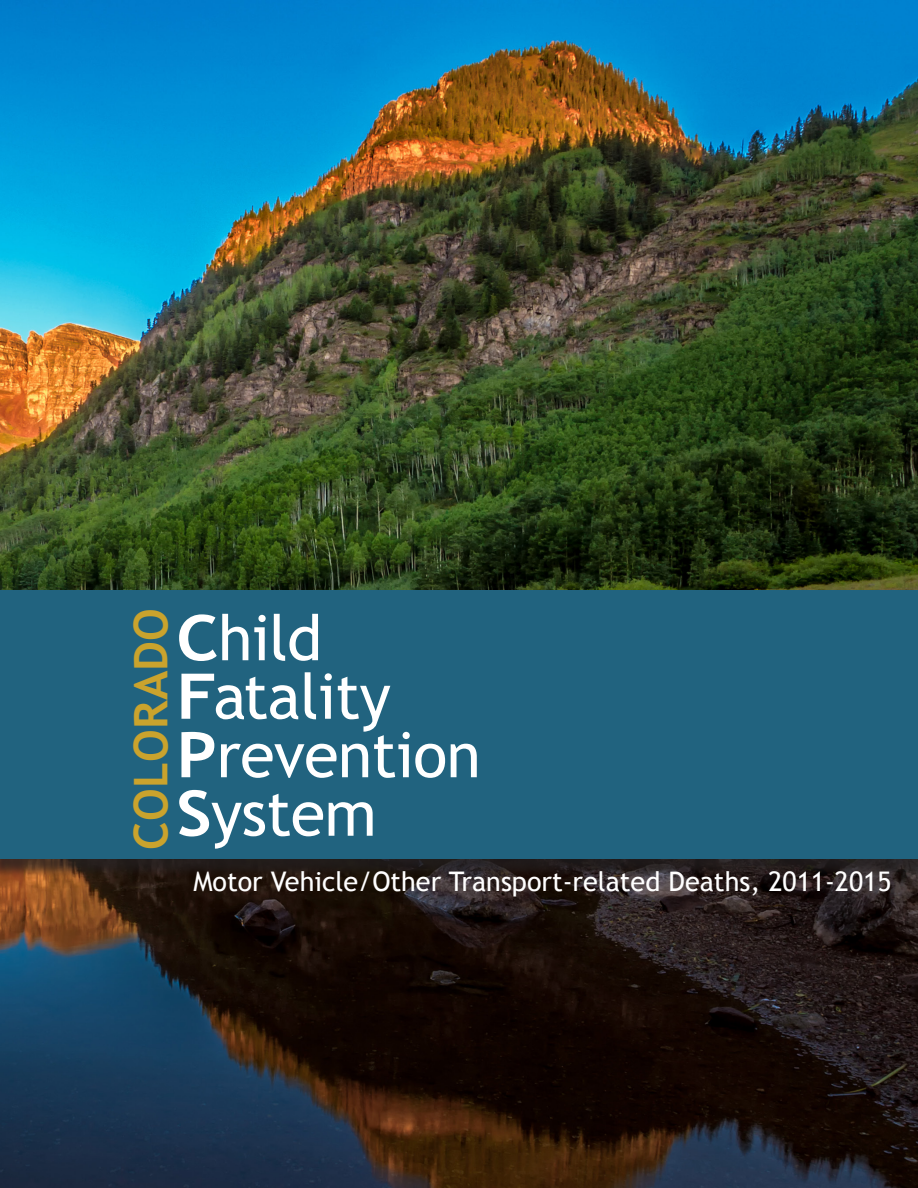
<style>
.page{position:relative;width:918px;height:1188px;background:#fff}
.page>*{position:absolute;margin:0;border:0;box-sizing:border-box;transform-origin:0 0}
.t1{font:63px "Trebuchet MS";letter-spacing:-.01em;color:#fff}
.t2{font:700 46.5px "Trebuchet MS";letter-spacing:.005em;color:#caa32d}
.t3{font:27px "Trebuchet MS";color:#fff}
.s1{font-weight:700}
</style>
<div class="page">
<img style="left:0;top:0;width:918px;height:1188px">
<div style="left:0;top:593px;width:918px;height:285px;background:#231f20;opacity:.75"></div>
<div style="left:0;top:591px;width:918px;height:268px;background:#21637f"></div>
<p class="t2" style="left:122px;top:850px;width:243px;rotate:-90deg">COLORADO</p>
<p class="t1" style="left:176px;top:601px;width:147px"><span class="s1">C</span>hild</p>
<p class="t1" style="left:176px;top:659px;width:216px"><span class="s1">F</span>atality</p>
<p class="t1" style="left:176px;top:718px;width:306px"><span class="s1">P</span>revention</p>
<p class="t1" style="left:176px;top:776px;width:202px"><span class="s1">S</span>ystem</p>
<p class="t3" style="left:193px;top:866px;width:700px">Motor Vehicle/Other Transport-related Deaths, 2011-2015</p>
</div>
